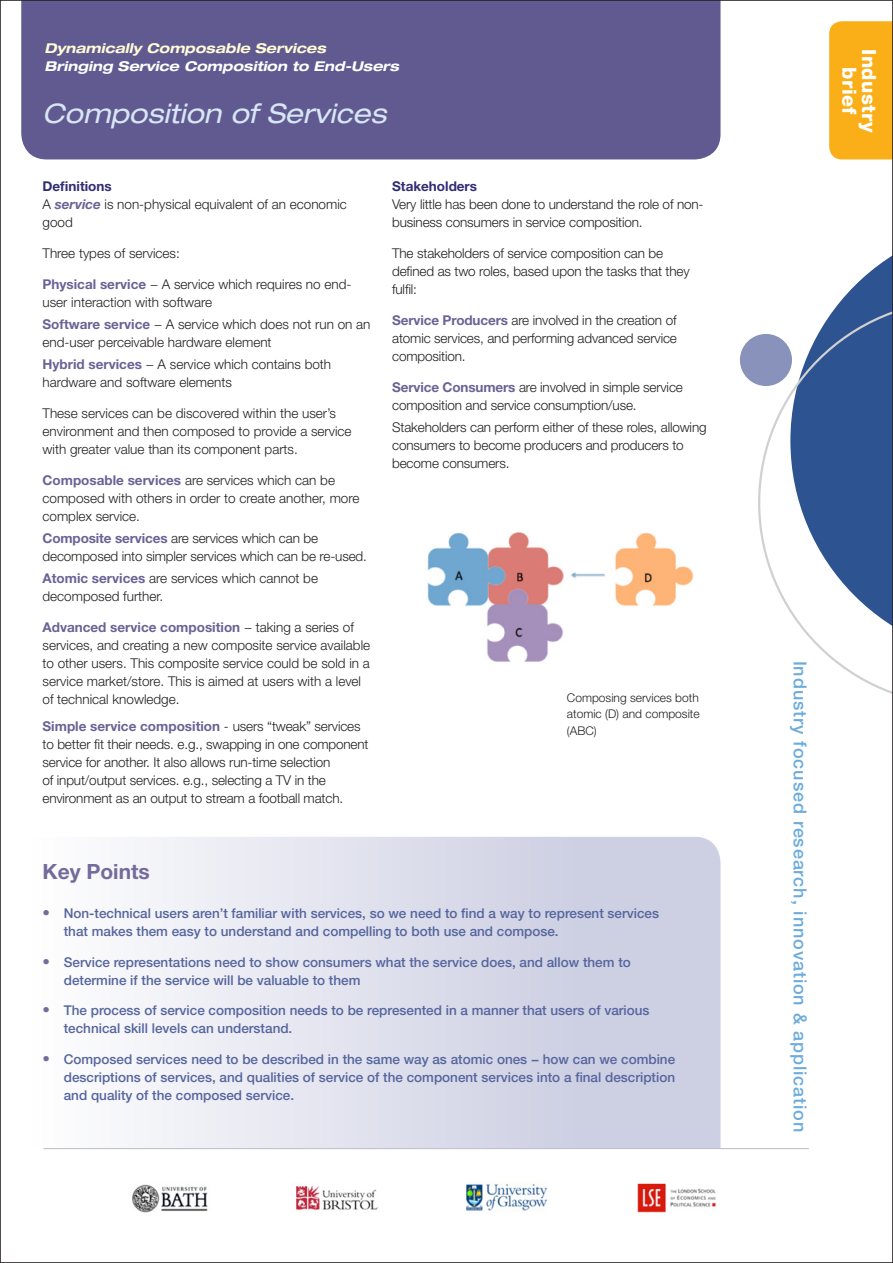
<style>
.page{position:relative;width:893px;height:1263px;background:#fff}
.page>*{position:absolute;margin:0;border:0;box-sizing:border-box;transform-origin:0 0}
.t1{font:italic expanded 27px "Helvetica Neue";color:#d7e6f5}
.t2{font:700 21px "Helvetica Neue";color:#746b9b}
.t3{font:800 19.5px "Helvetica Neue";letter-spacing:.025em;color:#fff}
.t4{font:500 18px "Helvetica Neue";letter-spacing:.05em;color:#6cacdd}
.t5{font:300 13.5px/18px "Helvetica Neue";letter-spacing:-.01em;color:#231f20}
.t6{font:500 13.5px/18px "Helvetica Neue";color:#55659d}
.t7{font:italic 700 expanded 13.5px "Helvetica Neue";color:#fff}
.t8{font:italic 700 expanded 13.5px "Helvetica Neue";color:#fffbd6}
.t9{font:700 13.5px "Helvetica Neue";color:#2e2d74}
.t10{font:300 12px/16.5px "Helvetica Neue";color:#231f20;text-align:justify}
.s1{font-weight:700;font-style:italic;color:#6b6295}
.s2{font-weight:700;color:#6b6295}
.s3{font-weight:300;font-size:15px;color:#746b9b}
</style>
<div class="page">
<div style="left:21px;top:2px;width:699px;height:157px;background:#615a91"></div>
<img style="left:132px;top:1183px;width:584px;height:30px">
<hr style="left:44px;top:1148px;width:765px;height:1px;background:#bcbdc0">
<svg style="left:43px;top:837px;width:677px;height:312px"></svg>
<svg style="left:842px;top:256px;width:49px;height:43px"></svg>
<svg style="left:758px;top:299px;width:133px;height:395px"></svg>
<div style="left:740px;top:334px;width:52px;height:52px;background:#8892bb;border-radius:50%"></div>
<div style="left:829px;top:21px;width:62px;height:138px;background:#faaf18"></div>
<img style="left:427px;top:532px;width:267px;height:130px">
<p class="t8" style="left:45px;top:40px;width:283px">Dynamically Composable Services</p>
<p class="t7" style="left:45px;top:58px;width:356px">Bringing Service Composition to End-Users</p>
<p class="t3" style="left:881px;top:49px;width:85px;rotate:90deg">Industry</p>
<p class="t3" style="left:861px;top:67px;width:49px;rotate:90deg">brief</p>
<p class="t1" style="left:43px;top:97px;width:345px">Composition of Services</p>
<p class="t9" style="left:43px;top:178px;width:71px">Definitions</p>
<p class="t5" style="left:43px;top:195px;width:306px">A <span class="s1">service</span> is non-physical equivalent of an economic good</p>
<p class="t5" style="left:43px;top:244px;width:139px">Three types of services:</p>
<p class="t5" style="left:43px;top:275px;width:310px"><span class="s2">Physical service</span> − A service which requires no end&shy;user interaction with software</p>
<p class="t5" style="left:43px;top:315px;width:329px"><span class="s2">Software service</span> − A service which does not run on an end-user perceivable hardware element</p>
<p class="t5" style="left:43px;top:355px;width:290px"><span class="s2">Hybrid services</span> − A service which contains both hardware and software elements</p>
<p class="t5" style="left:43px;top:404px;width:311px">These services can be discovered within the user’s environment and then composed to provide a service with greater value than its component parts.</p>
<p class="t5" style="left:43px;top:471px;width:318px"><span class="s2">Composable services</span> are services which can be composed with others in order to create another, more complex service.</p>
<p class="t5" style="left:43px;top:529px;width:326px"><span class="s2">Composite services</span> are services which can be decomposed into simpler services which can be re-used.</p>
<p class="t5" style="left:43px;top:569px;width:277px"><span class="s2">Atomic services</span> are services which cannot be decomposed further.</p>
<p class="t5" style="left:43px;top:618px;width:329px"><span class="s2">Advanced service composition</span> − taking a series of services, and creating a new composite service available to other users. This composite service could be sold in a service market/store. This is aimed at users with a level of technical knowledge.</p>
<p class="t5" style="left:43px;top:717px;width:328px"><span class="s2">Simple service composition</span> - users “tweak” services to better fit their needs. e.g., swapping in one component service for another. It also allows run-time selection<br>of input/output services. e.g., selecting a TV in the environment as an output to stream a football match.</p>
<p class="t9" style="left:392px;top:178px;width:86px">Stakeholders</p>
<p class="t5" style="left:392px;top:195px;width:313px">Very little has been done to understand the role of non&shy;business consumers in service composition.</p>
<p class="t5" style="left:392px;top:244px;width:299px">The stakeholders of service composition can be defined as two roles, based upon the tasks that they fulfil:</p>
<p class="t5" style="left:392px;top:311px;width:286px;text-align:justify"><span class="s2">Service Producers</span> are involved in the creation of atomic services, and performing advanced service composition.</p>
<p class="t5" style="left:392px;top:378px;width:292px"><span class="s2">Service Consumers</span> are involved in simple service composition and service consumption/use.</p>
<p class="t5" style="left:392px;top:418px;width:316px">Stakeholders can perform either of these roles, allowing consumers to become producers and producers to become consumers.</p>
<p class="t10" style="left:567px;top:689px;width:134px">Composing services both atomic (D) and composite (ABC)</p>
<p class="t2" style="left:43px;top:858px;width:109px">Key Points</p>
<p class="t6" style="left:64px;top:904px;width:597px;text-indent:-21px"><span class="s3">•</span> Non-technical users aren’t familiar with services, so we need to find a way to represent services that makes them easy to understand and compelling to both use and compose.</p>
<p class="t6" style="left:64px;top:952px;width:568px;text-indent:-21px"><span class="s3">•</span> Service representations need to show consumers what the service does, and allow them to determine if the service will be valuable to them</p>
<p class="t6" style="left:64px;top:1001px;width:587px;text-indent:-21px"><span class="s3">•</span> The process of service composition needs to be represented in a manner that users of various technical skill levels can understand.</p>
<p class="t6" style="left:64px;top:1050px;width:613px;text-align:justify;text-indent:-21px"><span class="s3">•</span> Composed services need to be described in the same way as atomic ones − how can we combine descriptions of services, and qualities of service of the component services into a final description and quality of the composed service.</p>
<p class="t4" style="left:811px;top:660px;width:473px;rotate:90deg">Industry focused research, innovation &amp; application</p>
</div>
